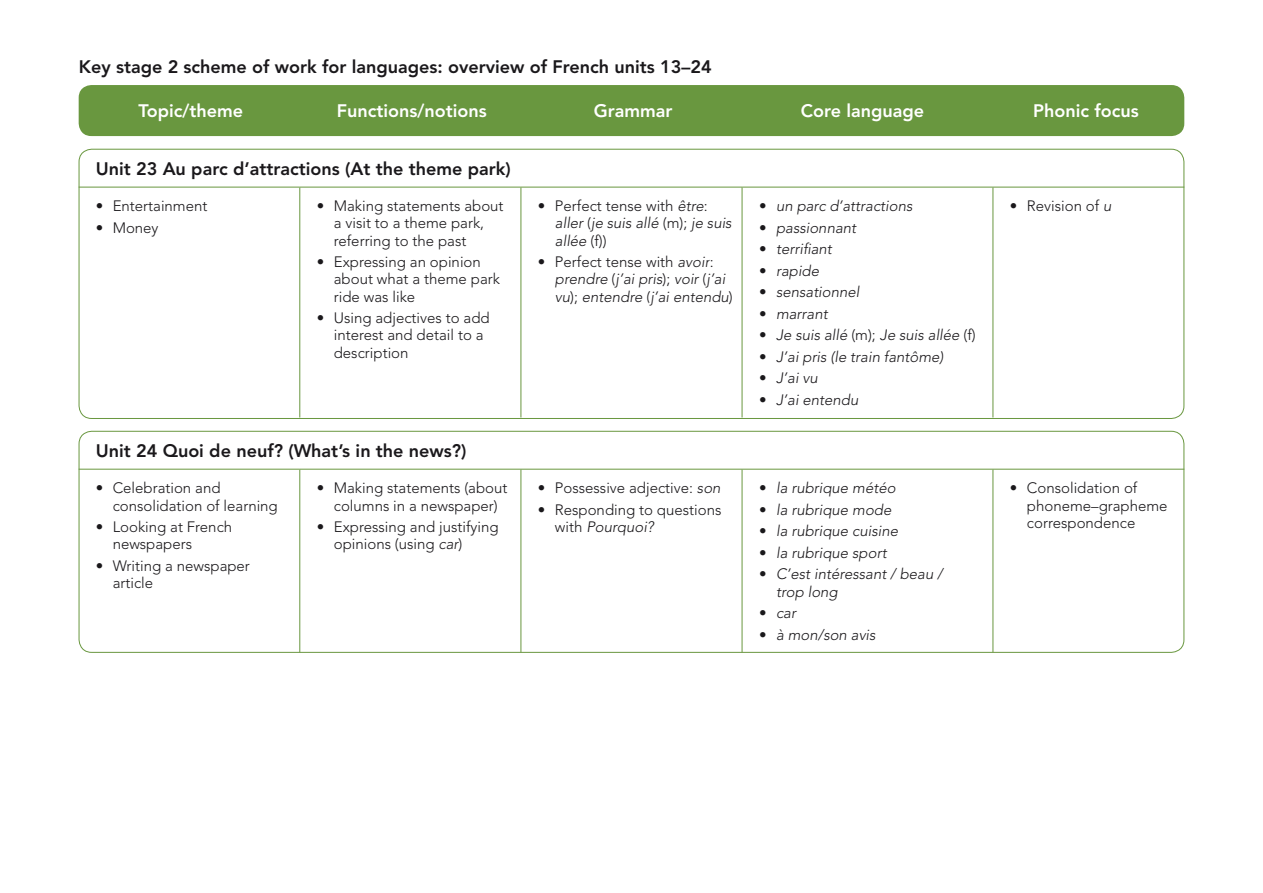
<style>
.page{position:relative;width:1263px;height:893px;background:#fff}
.page>*{position:absolute;margin:0;border:0;box-sizing:border-box;transform-origin:0 0}
.t1{font:800 18px "Avenir LT Std";color:#1a181b}
.t2{font:800 18px "Avenir LT Std";color:#fff}
.t3{font:300 15px/17.2px "Avenir LT Std";color:#1a181b}
.t4{font:italic 300 15px/17.2px "Avenir LT Std";color:#1a181b}
.s1{font-style:italic}
.s2{font-style:normal}
</style>
<div class="page">
<div style="left:79px;top:85px;width:1105px;height:51px;background:#69973f;border-radius:13px"></div>
<hr style="left:79px;top:187px;width:221px;height:1px;background:#69973f">
<hr style="left:300px;top:187px;width:221px;height:1px;background:#69973f">
<hr style="left:299px;top:187px;width:1px;height:230px;background:#69973f">
<hr style="left:521px;top:187px;width:221px;height:1px;background:#69973f">
<hr style="left:520px;top:187px;width:1px;height:230px;background:#69973f">
<hr style="left:742px;top:187px;width:251px;height:1px;background:#69973f">
<hr style="left:742px;top:187px;width:1px;height:230px;background:#69973f">
<hr style="left:993px;top:187px;width:191px;height:1px;background:#69973f">
<hr style="left:992px;top:187px;width:1px;height:230px;background:#69973f">
<svg style="left:94px;top:186px;width:419px;height:179px"></svg>
<div style="left:537px;top:202px;width:9px;height:8px;border:3px solid #fff;border-radius:50%"></div>
<div style="left:537px;top:258px;width:9px;height:8px;border:3px solid #fff;border-radius:50%"></div>
<svg style="left:552px;top:187px;width:183px;height:1px"></svg>
<div style="left:759px;top:202px;width:8px;height:8px;border:3px solid #fff;border-radius:50%"></div>
<div style="left:759px;top:223px;width:8px;height:9px;border:3px solid #fff;border-radius:50%"></div>
<div style="left:759px;top:245px;width:8px;height:8px;border:3px solid #fff;border-radius:50%"></div>
<div style="left:759px;top:266px;width:8px;height:9px;border:3px solid #fff;border-radius:50%"></div>
<div style="left:759px;top:288px;width:8px;height:8px;border:3px solid #fff;border-radius:50%"></div>
<div style="left:759px;top:309px;width:8px;height:9px;border:3px solid #fff;border-radius:50%"></div>
<div style="left:759px;top:331px;width:8px;height:8px;border:3px solid #fff;border-radius:50%"></div>
<div style="left:759px;top:352px;width:8px;height:9px;border:3px solid #fff;border-radius:50%"></div>
<div style="left:759px;top:374px;width:8px;height:8px;border:3px solid #fff;border-radius:50%"></div>
<div style="left:759px;top:395px;width:8px;height:9px;border:3px solid #fff;border-radius:50%"></div>
<div style="left:1009px;top:202px;width:9px;height:8px;border:3px solid #fff;border-radius:50%"></div>
<hr style="left:79px;top:469px;width:221px;height:1px;background:#69973f">
<hr style="left:300px;top:469px;width:221px;height:1px;background:#69973f">
<hr style="left:299px;top:470px;width:1px;height:182px;background:#69973f">
<hr style="left:521px;top:469px;width:221px;height:1px;background:#69973f">
<hr style="left:520px;top:470px;width:1px;height:182px;background:#69973f">
<hr style="left:742px;top:469px;width:251px;height:1px;background:#69973f">
<hr style="left:742px;top:470px;width:1px;height:182px;background:#69973f">
<hr style="left:993px;top:469px;width:191px;height:1px;background:#69973f">
<hr style="left:992px;top:470px;width:1px;height:182px;background:#69973f">
<svg style="left:94px;top:430px;width:416px;height:164px"></svg>
<div style="left:537px;top:484px;width:9px;height:8px;border:3px solid #fff;border-radius:50%"></div>
<div style="left:537px;top:505px;width:9px;height:9px;border:3px solid #fff;border-radius:50%"></div>
<div style="left:759px;top:484px;width:8px;height:8px;border:3px solid #fff;border-radius:50%"></div>
<div style="left:759px;top:505px;width:8px;height:9px;border:3px solid #fff;border-radius:50%"></div>
<div style="left:759px;top:527px;width:8px;height:8px;border:3px solid #fff;border-radius:50%"></div>
<div style="left:759px;top:548px;width:8px;height:9px;border:3px solid #fff;border-radius:50%"></div>
<div style="left:759px;top:570px;width:8px;height:8px;border:3px solid #fff;border-radius:50%"></div>
<div style="left:759px;top:609px;width:8px;height:8px;border:3px solid #fff;border-radius:50%"></div>
<svg style="left:772px;top:186px;width:206px;height:284px"></svg>
<div style="left:759px;top:630px;width:8px;height:8px;border:3px solid #fff;border-radius:50%"></div>
<div style="left:1009px;top:484px;width:9px;height:8px;border:3px solid #fff;border-radius:50%"></div>
<p class="t1" style="left:79px;top:56px;width:635px">Key stage 2 scheme of work for languages: overview of French units 13–24</p>
<p class="t2" style="left:138px;top:100px;width:106px">Topic/theme</p>
<p class="t2" style="left:337px;top:100px;width:151px">Functions/notions</p>
<p class="t2" style="left:594px;top:100px;width:80px">Grammar</p>
<p class="t2" style="left:801px;top:100px;width:125px">Core language</p>
<p class="t2" style="left:1033px;top:100px;width:107px">Phonic focus</p>
<p class="t1" style="left:96px;top:158px;width:416px">Unit 23 Au parc d’attractions (At the theme park)</p>
<p class="t3" style="left:96px;top:197px;width:113px">• Entertainment</p>
<p class="t3" style="left:96px;top:219px;width:64px">• Money</p>
<p class="t3" style="left:334px;top:197px;width:171px;text-indent:-17px">• Making statements about a visit to a theme park, referring to the past</p>
<p class="t3" style="left:334px;top:253px;width:168px;text-indent:-17px">• Expressing an opinion about what a theme park ride was like</p>
<p class="t3" style="left:334px;top:309px;width:157px;text-indent:-17px">• Using adjectives to add interest and detail to a description</p>
<p class="t1" style="left:96px;top:440px;width:372px">Unit 24 Quoi de neuf? (What’s in the news?)</p>
<p class="t3" style="left:113px;top:479px;width:167px;text-indent:-17px">• Celebration and consolidation of learning</p>
<p class="t3" style="left:113px;top:518px;width:121px;text-indent:-17px">• Looking at French newspapers</p>
<p class="t3" style="left:113px;top:557px;width:139px;text-indent:-17px">• Writing a newspaper article</p>
<p class="t3" style="left:317px;top:479px;width:192px;text-align:center">• Making statements (about columns in a newspaper)</p>
<p class="t3" style="left:334px;top:518px;width:166px;text-indent:-17px">• Expressing and justifying opinions (using <span class="s1">car</span>)</p>
<p class="t4" style="left:555px;top:198px;width:178px;text-indent:-17px"><span class="s2">• Perfect tense with</span> être<span class="s2">: </span>aller <span class="s2">(</span>je suis allé <span class="s2">(m);</span> je suis allée <span class="s2">(f))</span></p>
<p class="t4" style="left:555px;top:254px;width:179px;text-indent:-17px"><span class="s2">• Perfect tense with</span> avoir<span class="s2">: </span>prendre <span class="s2">(</span>j’ai pris<span class="s2">);</span> voir <span class="s2">(</span>j’ai vu<span class="s2">);</span> entendre <span class="s2">(</span>j’ai entendu<span class="s2">)</span></p>
<p class="t4" style="left:759px;top:198px;width:155px"><span class="s2">•</span> un parc d’attractions</p>
<p class="t4" style="left:759px;top:219px;width:99px"><span class="s2">•</span> passionnant</p>
<p class="t4" style="left:759px;top:241px;width:74px"><span class="s2">•</span> terrifiant</p>
<p class="t4" style="left:759px;top:262px;width:62px"><span class="s2">•</span> rapide</p>
<p class="t4" style="left:759px;top:284px;width:102px"><span class="s2">•</span> sensationnel</p>
<p class="t4" style="left:759px;top:305px;width:70px"><span class="s2">•</span> marrant</p>
<p class="t4" style="left:759px;top:327px;width:218px"><span class="s2">•</span> Je suis allé <span class="s2">(m);</span> Je suis allée <span class="s2">(f)</span></p>
<p class="t4" style="left:759px;top:348px;width:186px"><span class="s2">•</span> J’ai pris (le train fantôme)</p>
<p class="t4" style="left:759px;top:370px;width:60px"><span class="s2">•</span> J’ai vu</p>
<p class="t4" style="left:759px;top:391px;width:101px"><span class="s2">•</span> J’ai entendu</p>
<p class="t3" style="left:538px;top:479px;width:184px">• Possessive adjective: <span class="s1">son</span></p>
<p class="t3" style="left:555px;top:501px;width:168px;text-indent:-17px">• Responding to questions with <span class="s1">Pourquoi?</span></p>
<p class="t4" style="left:759px;top:480px;width:138px"><span class="s2">•</span> la rubrique météo</p>
<p class="t4" style="left:759px;top:501px;width:134px"><span class="s2">•</span> la rubrique mode</p>
<p class="t4" style="left:759px;top:523px;width:140px"><span class="s2">•</span> la rubrique cuisine</p>
<p class="t4" style="left:759px;top:544px;width:129px"><span class="s2">•</span> la rubrique sport</p>
<p class="t4" style="left:776px;top:566px;width:168px;text-indent:-17px"><span class="s2">•</span> C’est intéressant / beau / trop long</p>
<p class="t4" style="left:759px;top:604px;width:39px"><span class="s2">•</span> car</p>
<p class="t4" style="left:759px;top:626px;width:118px"><span class="s2">•</span> à mon/son avis</p>
<p class="t3" style="left:1010px;top:197px;width:103px">• Revision of <span class="s1">u</span></p>
<p class="t3" style="left:1027px;top:479px;width:142px;text-indent:-17px">• Consolidation of phoneme–grapheme correspondence</p>
</div>
